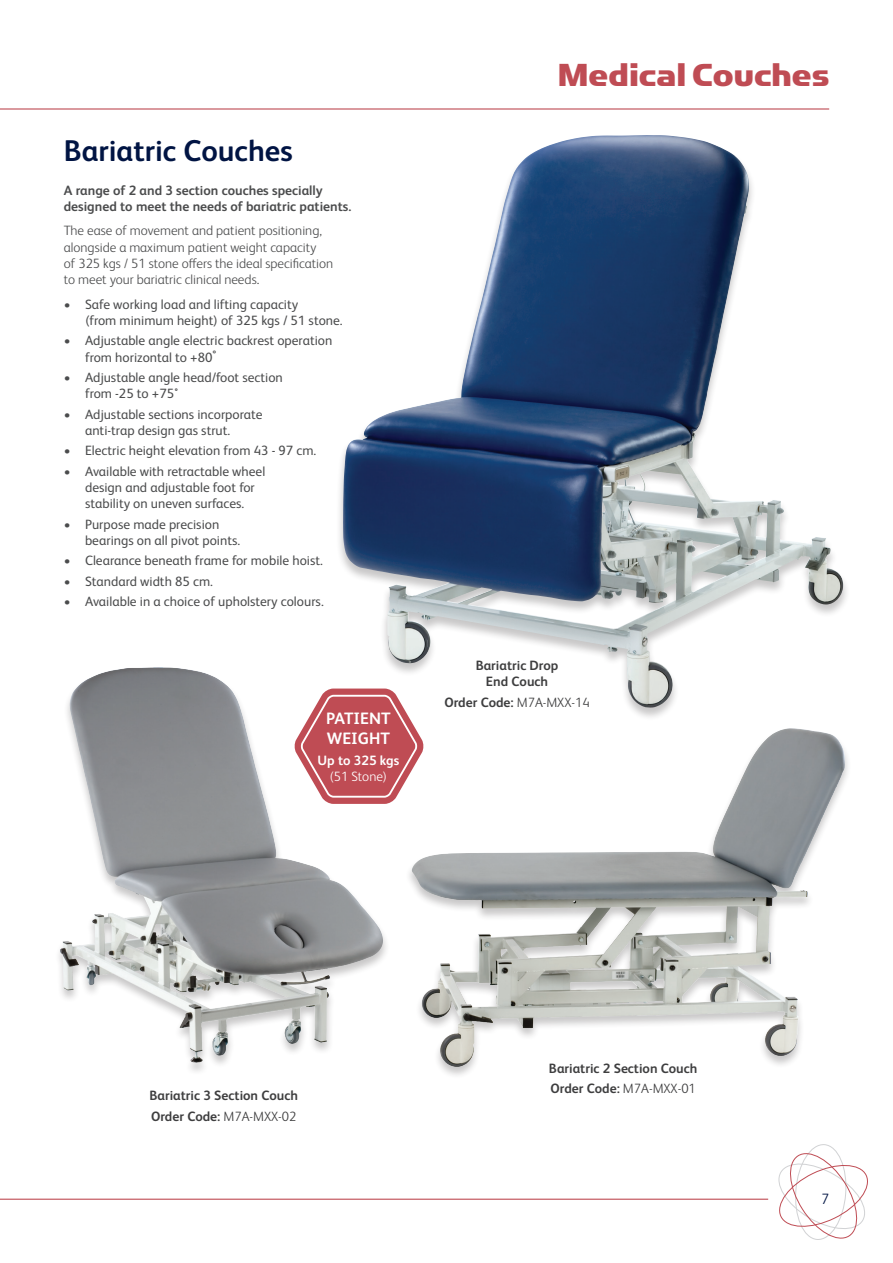
<style>
.page{position:relative;width:893px;height:1263px;background:#fff}
.page>*{position:absolute;margin:0;border:0;box-sizing:border-box;transform-origin:0 0}
.t1{font:36px "Simian Display Chimpanzee";color:#bf4c54}
.t2{font:700 30px "FS Albert Pro";color:#001443}
.t3{font:700 16.5px/19.8px "FS Albert Pro";color:#fff}
.t4{font:300 15px "FS Albert Pro";color:#001443}
.t5{font:13.5px/16.2px "FS Albert Pro";color:#4b4c4d}
.Body_Text{font:300 13.5px/16.2px "FS Albert Pro";color:#4b4c4d}
.Blue_Body_Text{font:700 13.5px/16.2px "FS Albert Pro";color:#3e3e3f;text-align:center}
.Blue_Body_Text-2{font:700 13.5px/16.2px "FS Albert Pro";color:#4b4c4d}
.t6{font:700 13.5px/16.2px "FS Albert Pro";color:#fff;text-align:center}
.s1{font-weight:300}
</style>
<div class="page">
<hr style="left:0;top:108px;width:829px;height:2px;background:#bf4c54">
<img style="left:59px;top:667px;width:296px;height:405px">
<img style="left:355px;top:728px;width:493px;height:348px">
<div style="left:336px;top:135px;width:514px;height:586px;background:#231f20;opacity:.25"></div>
<img style="left:343px;top:135px;width:303px;height:528px">
<svg style="left:294px;top:688px;width:130px;height:116px"></svg>
<svg style="left:778px;top:1144px;width:90px;height:96px"></svg>
<hr style="left:0;top:1198px;width:768px;height:2px;background:#bf4c54">
<p class="t2" style="left:64px;top:130px;width:230px">Bariatric Couches</p>
<p class="Blue_Body_Text-2" style="left:64px;top:181px;width:289px">A range of 2 and 3 section couches specially designed to meet the needs of bariatric patients.</p>
<p class="Body_Text" style="left:64px;top:222px;width:271px">The ease of movement and patient positioning, alongside a maximum patient weight capacity<br>of 325 kgs / 51 stone offers the ideal specification to meet your bariatric clinical needs.</p>
<p class="t5" style="left:85px;top:295px;width:259px;text-indent:-21px">• Safe working load and lifting capacity<br>(from minimum height) of 325 kgs / 51 stone.</p>
<p class="t5" style="left:85px;top:332px;width:249px;text-indent:-21px">• Adjustable angle electric backrest operation from horizontal to +80°</p>
<p class="t5" style="left:85px;top:368px;width:199px;text-indent:-21px">• Adjustable angle head/foot section from -25 to +75˚</p>
<p class="t5" style="left:85px;top:405px;width:179px;text-indent:-21px">• Adjustable sections incorporate anti-trap design gas strut.</p>
<p class="t5" style="left:64px;top:442px;width:254px">• Electric height elevation from 43 - 97 cm.</p>
<p class="t5" style="left:85px;top:462px;width:182px;text-indent:-21px">• Available with retractable wheel design and adjustable foot for stability on uneven surfaces.</p>
<p class="t5" style="left:85px;top:515px;width:157px;text-indent:-21px">• Purpose made precision bearings on all pivot points.</p>
<p class="t5" style="left:64px;top:552px;width:261px">• Clearance beneath frame for mobile hoist.</p>
<p class="t5" style="left:64px;top:572px;width:151px">• Standard width 85 cm.</p>
<p class="t5" style="left:64px;top:592px;width:261px">• Available in a choice of upholstery colours.</p>
<p class="t3" style="left:326px;top:708px;width:66px">PATIENT<br>WEIGHT</p>
<p class="t6" style="left:318px;top:751px;width:83px">Up to 325 kgs <span class="s1">(51 Stone)</span></p>
<p class="t1" style="left:558px;top:55px;width:273px">Medical Couches</p>
<p class="Blue_Body_Text" style="left:476px;top:656px;width:84px">Bariatric Drop<br>End Couch</p>
<p class="Blue_Body_Text" style="left:444px;top:693px;width:147px">Order Code: <span class="s1">M7A-MXX-14</span></p>
<p class="Blue_Body_Text" style="left:150px;top:1087px;width:150px">Bariatric 3 Section Couch</p>
<p class="Blue_Body_Text" style="left:151px;top:1107px;width:147px">Order Code: <span class="s1">M7A-MXX-02</span></p>
<p class="Blue_Body_Text" style="left:549px;top:1059px;width:150px">Bariatric 2 Section Couch</p>
<p class="Blue_Body_Text" style="left:550px;top:1080px;width:147px">Order Code: <span class="s1">M7A-MXX-01</span></p>
<p class="t4" style="left:821px;top:1188px;width:10px">7</p>
</div>
